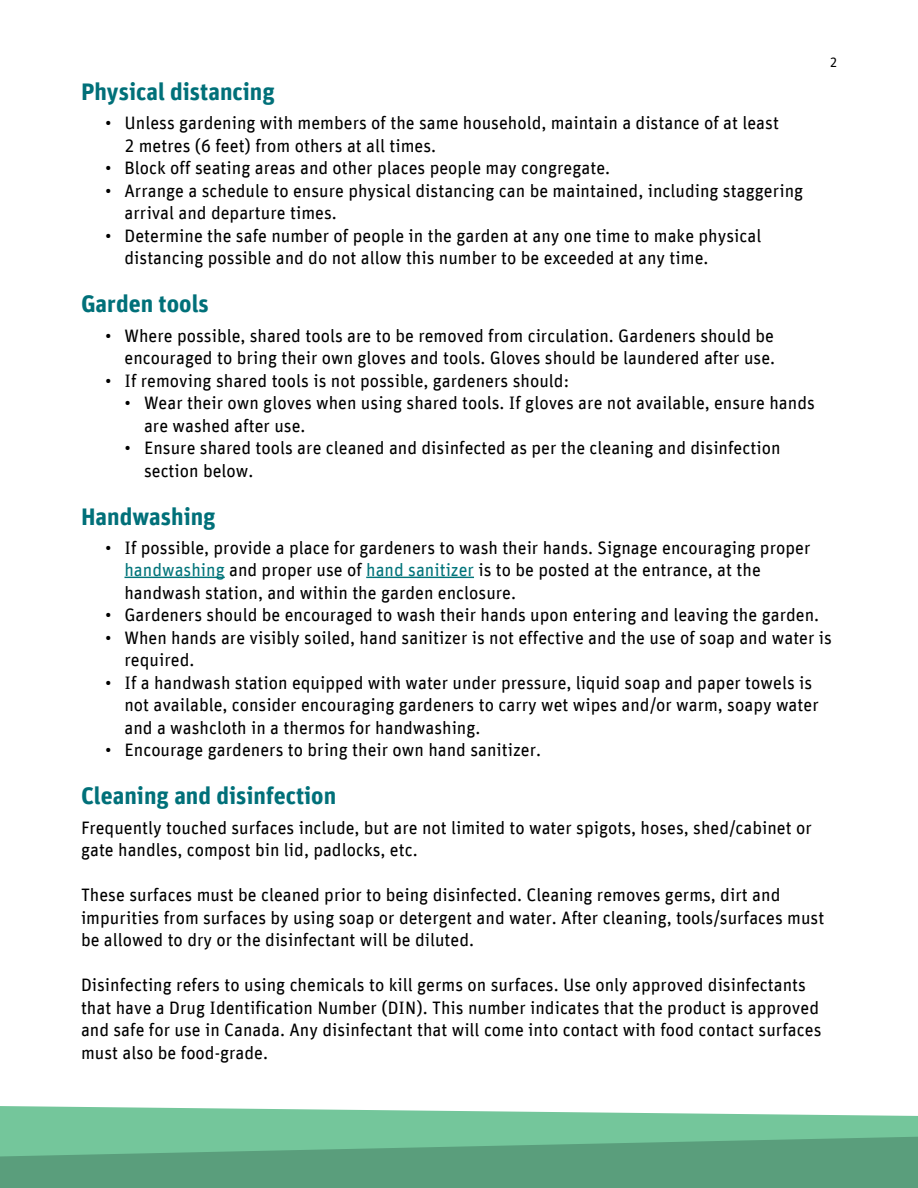
<style>
.page{position:relative;width:918px;height:1188px;background:#fff}
.page>*{position:absolute;margin:0;border:0;box-sizing:border-box;transform-origin:0 0}
.H2_title_left{font:700 24px "Unit Pro";color:#007079}
.P_body_text_left{font:18px/22.5px "Unit Pro";color:#000}
.t1{font:13.5px "Unit Pro";color:#000}
.s1{color:#00747a}
</style>
<div class="page">
<hr style="left:124px;top:577px;width:101px;height:1px;background:#00747a">
<hr style="left:366px;top:577px;width:108px;height:1px;background:#00747a">
<svg style="left:0;top:1106px;width:918px;height:31px;background:#8acfab"></svg>
<svg style="left:0;top:1137px;width:918px;height:51px;background:#5ea581"></svg>
<p class="t1" style="left:830px;top:53px;width:9px">2</p>
<h2 class="H2_title_left" style="left:81px;top:74px;width:195px">Physical distancing</h2>
<p class="P_body_text_left" style="left:124px;top:111px;width:656px;text-indent:-20px">• Unless gardening with members of the same household, maintain a distance of at least<br>2 metres (6 feet) from others at all times.</p>
<p class="P_body_text_left" style="left:105px;top:156px;width:507px">• Block off seating areas and other places people may congregate.</p>
<p class="P_body_text_left" style="left:124px;top:178px;width:680px;text-indent:-20px">• Arrange a schedule to ensure physical distancing can be maintained, including staggering arrival and departure times.</p>
<p class="P_body_text_left" style="left:124px;top:223px;width:638px;text-indent:-20px">• Determine the safe number of people in the garden at any one time to make physical distancing possible and do not allow this number to be exceeded at any time.</p>
<h2 class="H2_title_left" style="left:81px;top:286px;width:129px">Garden tools</h2>
<p class="P_body_text_left" style="left:105px;top:323px;width:672px;text-align:right">• Where possible, shared tools are to be removed from circulation. Gardeners should be encouraged to bring their own gloves and tools. Gloves should be laundered after use.</p>
<p class="P_body_text_left" style="left:105px;top:368px;width:466px">• If removing shared tools is not possible, gardeners should:</p>
<p class="P_body_text_left" style="left:144px;top:391px;width:672px;text-indent:-20px">• Wear their own gloves when using shared tools. If gloves are not available, ensure hands are washed after use.</p>
<p class="P_body_text_left" style="left:144px;top:436px;width:638px;text-indent:-20px">• Ensure shared tools are cleaned and disinfected as per the cleaning and disinfection section below.</p>
<h2 class="H2_title_left" style="left:81px;top:499px;width:136px">Handwashing</h2>
<p class="P_body_text_left" style="left:124px;top:535px;width:687px;text-indent:-20px">• If possible, provide a place for gardeners to wash their hands. Signage encouraging proper <span class="s1">handwashing</span> and proper use of <span class="s1">hand sanitizer</span> is to be posted at the entrance, at the handwash station, and within the garden enclosure.</p>
<p class="P_body_text_left" style="left:105px;top:603px;width:716px">• Gardeners should be encouraged to wash their hands upon entering and leaving the garden.</p>
<p class="P_body_text_left" style="left:124px;top:625px;width:709px;text-indent:-20px">• When hands are visibly soiled, hand sanitizer is not effective and the use of soap and water is required.</p>
<p class="P_body_text_left" style="left:124px;top:670px;width:696px;text-indent:-20px">• If a handwash station equipped with water under pressure, liquid soap and paper towels is not available, consider encouraging gardeners to carry wet wipes and/or warm, soapy water and a washcloth in a thermos for handwashing.</p>
<p class="P_body_text_left" style="left:105px;top:738px;width:438px">• Encourage gardeners to bring their own hand sanitizer.</p>
<h2 class="H2_title_left" style="left:81px;top:778px;width:257px">Cleaning and disinfection</h2>
<p class="P_body_text_left" style="left:81px;top:815px;width:732px">Frequently touched surfaces include, but are not limited to water spigots, hoses, shed/cabinet or gate handles, compost bin lid, padlocks, etc.</p>
<p class="P_body_text_left" style="left:81px;top:883px;width:745px">These surfaces must be cleaned prior to being disinfected. Cleaning removes germs, dirt and impurities from surfaces by using soap or detergent and water. After cleaning, tools/surfaces must be allowed to dry or the disinfectant will be diluted.</p>
<p class="P_body_text_left" style="left:81px;top:973px;width:742px">Disinfecting refers to using chemicals to kill germs on surfaces. Use only approved disinfectants that have a Drug Identification Number (DIN). This number indicates that the product is approved and safe for use in Canada. Any disinfectant that will come into contact with food contact surfaces must also be food-grade.</p>
</div>
